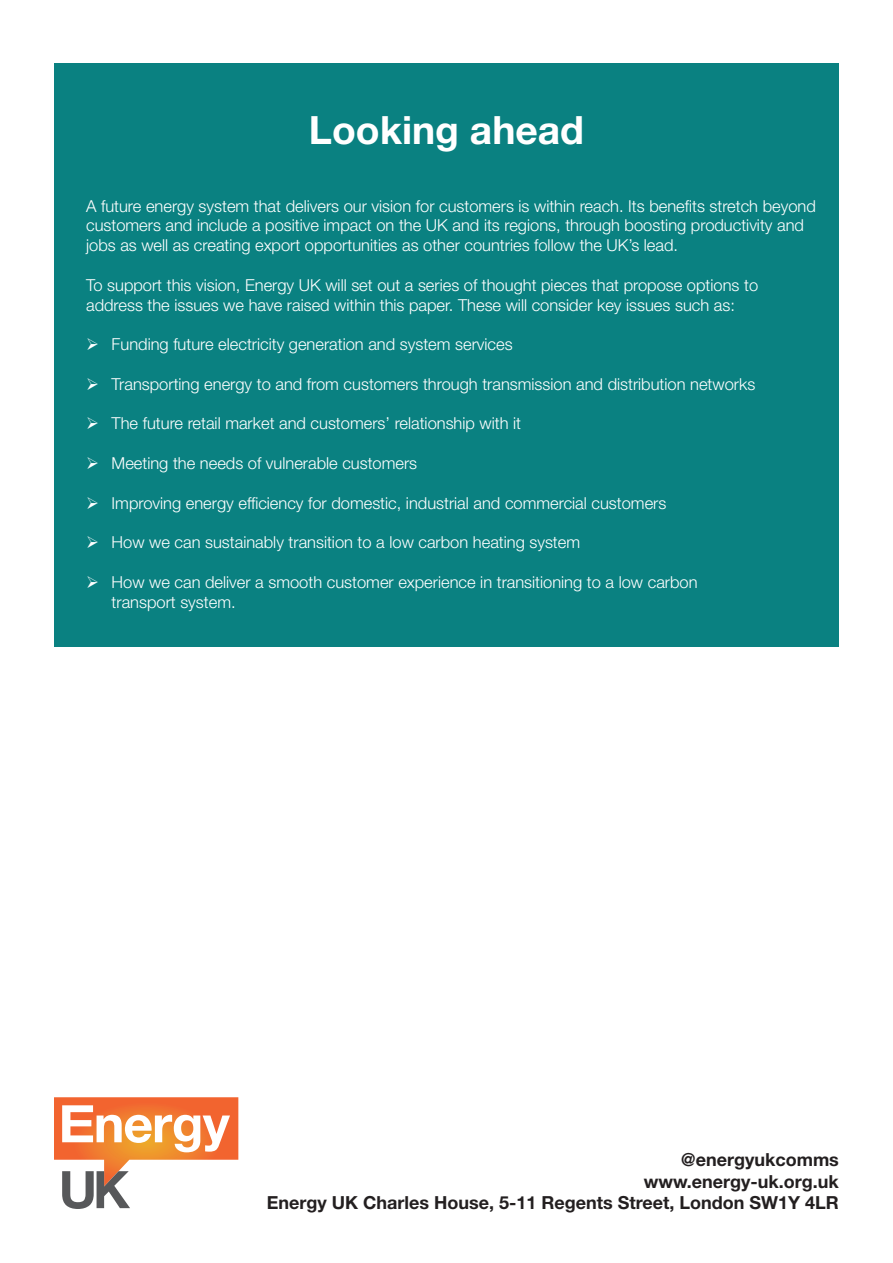
<style>
.page{position:relative;width:893px;height:1263px;background:#fff}
.page>*{position:absolute;margin:0;border:0;box-sizing:border-box;transform-origin:0 0}
.t1{font:700 39px "Helvetica Neue LT Std";color:#fff}
.t2{font:700 18px/21.6px "Helvetica Neue LT Std";color:#231f20;text-align:right}
.t3{font:300 16.5px/19.8px "Helvetica Neue LT Std";color:#fff}
</style>
<div class="page">
<div style="left:54px;top:63px;width:785px;height:583px;background:#0a8181"></div>
<svg style="left:54px;top:1097px;width:184px;height:112px"></svg>
<h1 class="t1" style="left:309px;top:106px;width:277px">Looking ahead</h1>
<p class="t3" style="left:86px;top:196px;width:731px">A future energy system that delivers our vision for customers is within reach. Its benefits stretch beyond customers and include a positive impact on the UK and its regions, through boosting productivity and jobs as well as creating export opportunities as other countries follow the UK’s lead.</p>
<p class="t3" style="left:86px;top:275px;width:674px">To support this vision, Energy UK will set out a series of thought pieces that propose options to address the issues we have raised within this paper. These will consider key issues such as:</p>
<p class="t3" style="left:112px;top:334px;width:402px">Funding future electricity generation and system services</p>
<p class="t3" style="left:112px;top:374px;width:645px">Transporting energy to and from customers through transmission and distribution networks</p>
<p class="t3" style="left:112px;top:413px;width:411px">The future retail market and customers’ relationship with it</p>
<p class="t3" style="left:112px;top:453px;width:307px">Meeting the needs of vulnerable customers</p>
<p class="t3" style="left:112px;top:493px;width:556px">Improving energy efficiency for domestic, industrial and commercial customers</p>
<p class="t3" style="left:112px;top:532px;width:470px">How we can sustainably transition to a low carbon heating system</p>
<p class="t3" style="left:112px;top:572px;width:587px">How we can deliver a smooth customer experience in transitioning to a low carbon transport system.</p>
<p class="t2" style="left:267px;top:1148px;width:574px">@energyukcomms<br>www.energy-uk.org.uk<br>Energy UK Charles House, 5-11 Regents Street, London SW1Y 4LR</p>
</div>
